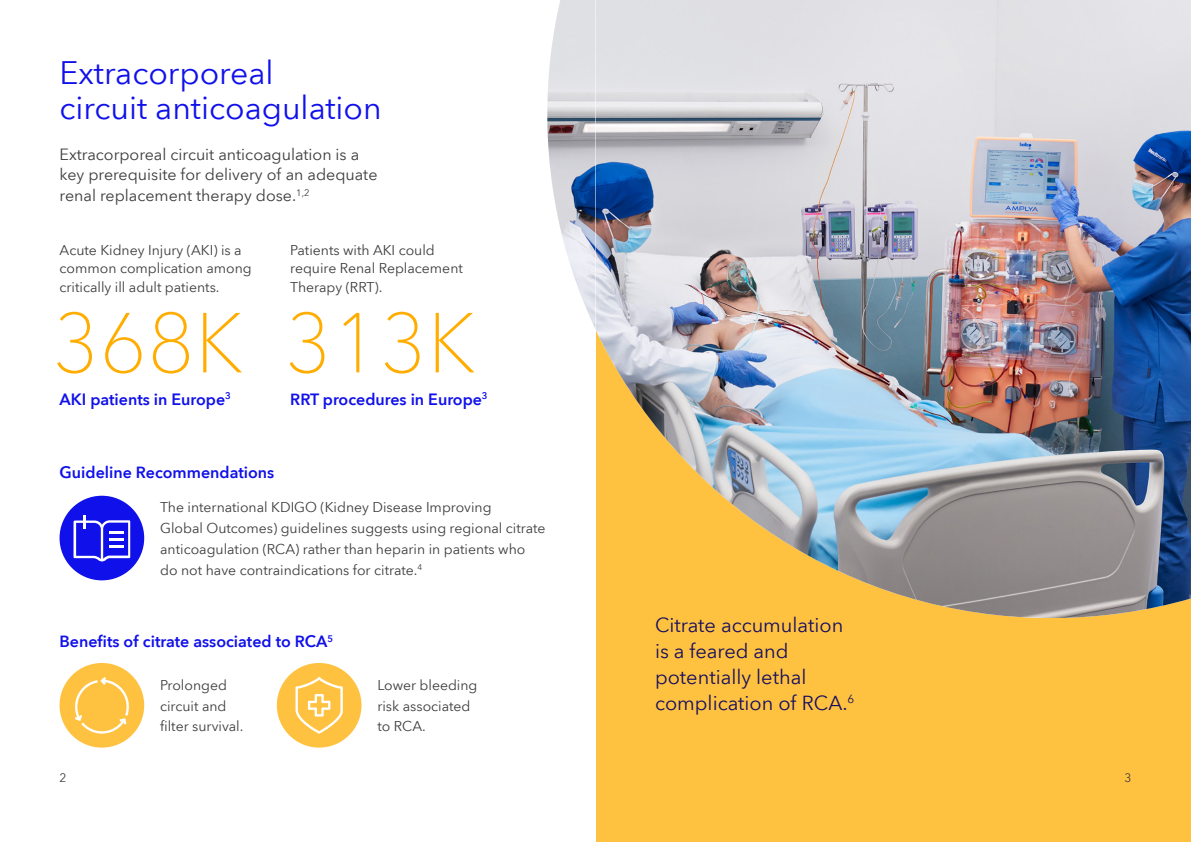
<style>
.page{position:relative;width:1191px;height:842px;background:#fff}
.page>*{position:absolute;margin:0;border:0;box-sizing:border-box;transform-origin:0 0}
.t1{font:100 84px "Avenir Next World";color:#ffad00}
.t2{font:32px/35.2px "Avenir Next World";color:#1010eb}
.t3{font:20px/26px "Avenir Next World";color:#170f5f}
.t4{font:16px/20.8px "Avenir Next World";color:#3c3c3c}
.t5{font:600 16px "Avenir Next World";color:#1010eb}
.t6{font:14px/20.8px "Avenir Next World";color:#3c3c3c}
.t7{font:12px "Avenir Next World";color:#3c3c3c}
</style>
<div class="page">
<div style="left:595px;top:0;width:596px;height:842px;background:#ffc240"></div>
<img style="left:595px;top:0;width:596px;height:618px">
<img style="left:547px;top:0;width:48px;height:328px">
<div style="left:60px;top:496px;width:84px;height:84px;background:#1010eb;border-radius:50%"></div>
<svg style="left:74px;top:515px;width:56px;height:46px"></svg>
<div style="left:60px;top:663px;width:84px;height:85px;background:#ffc240;border-radius:50%"></div>
<div style="left:277px;top:663px;width:84px;height:85px;background:#ffc240;border-radius:50%"></div>
<svg style="left:73px;top:677px;width:59px;height:60px"></svg>
<svg style="left:295px;top:677px;width:48px;height:57px"></svg>
<h2 class="t2" style="left:60px;top:55px;width:324px">Extracorporeal<br>circuit anticoagulation</h2>
<p class="t4" style="left:60px;top:144px;width:319px">Extracorporeal circuit anticoagulation is a key prerequisite for delivery of an adequate renal replacement therapy dose.<sup>1,2</sup></p>
<p class="t6" style="left:60px;top:241px;width:194px;line-height:18.2px">Acute Kidney Injury (AKI) is a common complication among critically ill adult patients.</p>
<p class="t6" style="left:290px;top:241px;width:174px;line-height:18.2px">Patients with AKI could require Renal Replacement<br>Therapy (RRT).</p>
<h1 class="t1" style="left:52px;top:276px;width:193px">368K</h1>
<p class="t5" style="left:60px;top:390px;width:173px">AKI patients in Europe<sup>3</sup></p>
<h1 class="t1" style="left:284px;top:276px;width:193px">313K</h1>
<p class="t5" style="left:290px;top:390px;width:199px">RRT procedures in Europe<sup>3</sup></p>
<p class="t5" style="left:60px;top:463px;width:216px">Guideline Recommendations</p>
<p class="t6" style="left:160px;top:497px;width:387px">The international KDIGO (Kidney Disease Improving<br>Global Outcomes) guidelines suggests using regional citrate anticoagulation (RCA) rather than heparin in patients who do not have contraindications for citrate.<sup>4</sup></p>
<p class="t5" style="left:60px;top:632px;width:275px">Benefits of citrate associated to RCA<sup>5</sup></p>
<p class="t6" style="left:160px;top:675px;width:85px">Prolonged circuit and filter survival.</p>
<p class="t6" style="left:377px;top:675px;width:102px">Lower bleeding risk associated to RCA.</p>
<h3 class="t3" style="left:655px;top:612px;width:201px">Citrate accumulation is a feared and potentially lethal complication of RCA.<sup>6</sup></h3>
<p class="t7" style="left:60px;top:769px;width:8px">2</p>
<p class="t7" style="left:1124px;top:769px;width:8px">3</p>
</div>
